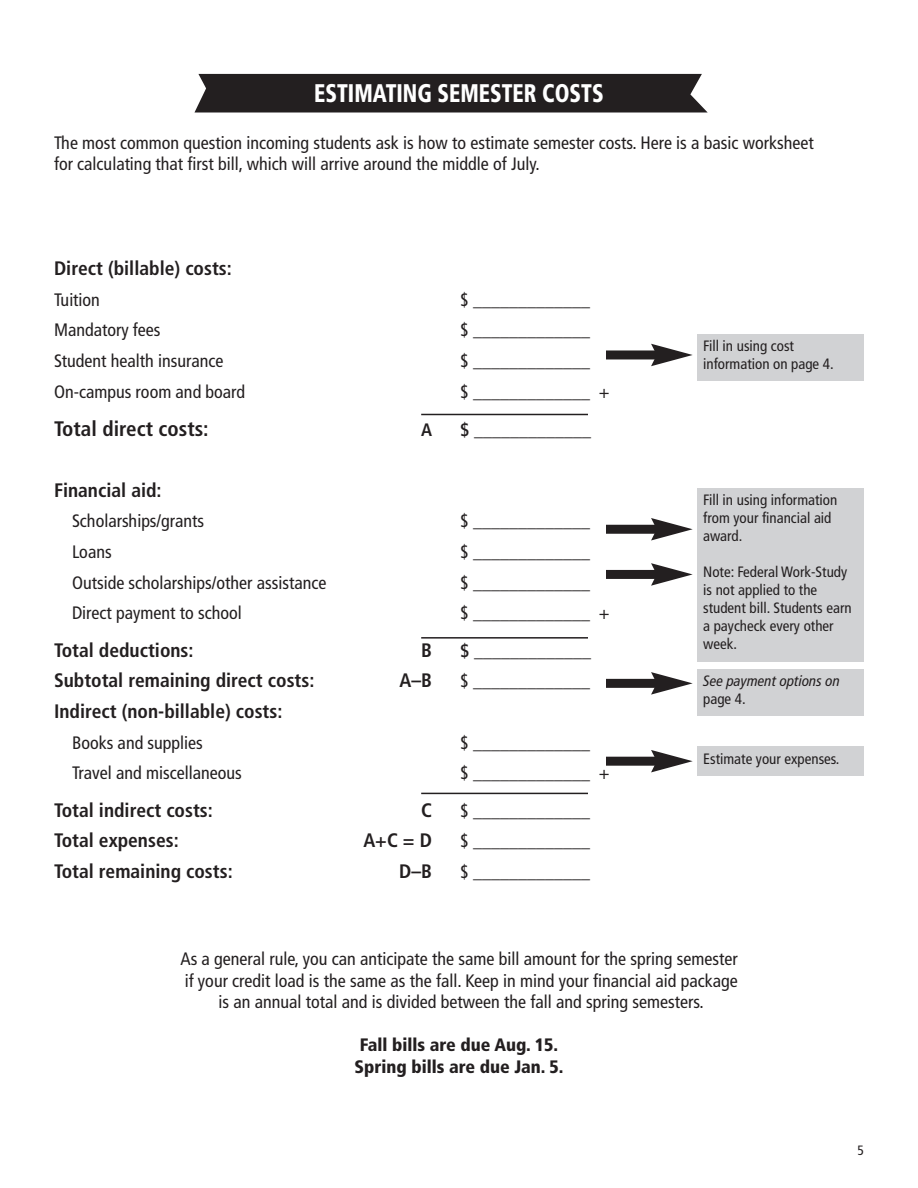
<style>
.page{position:relative;width:918px;height:1188px;background:#fff}
.page>*{position:absolute;margin:0;border:0;box-sizing:border-box;transform-origin:0 0}
.t1{font:900 condensed 25.5px "Frutiger";color:#fff;scale:.85 1}
.t2{font:700 condensed 21px "Frutiger";color:#231f20}
.t3{font:700 condensed 19.5px "Frutiger";color:#231f20}
.t4{font:condensed 18px/21.6px "Frutiger";color:#231f20;text-align:center}
.t5{font:900 condensed 18px/21.6px "Frutiger";color:#231f20}
.t6{font:700 condensed 18px "Frutiger";color:#231f20}
.t7{font:condensed 15px/18px "Frutiger";color:#231f20}
.t8{font:italic condensed 15px "Frutiger LT Pro";color:#231f20}
.t9{font:condensed 13.5px "Frutiger";color:#231f20}
</style>
<div class="page">
<div style="left:194px;top:74px;width:513px;height:38px;background:#231f20"></div>
<hr style="left:421px;top:414px;width:167px;height:1px;background:#231f20">
<hr style="left:421px;top:793px;width:167px;height:1px;background:#231f20">
<hr style="left:421px;top:637px;width:167px;height:2px;background:#231f20">
<div style="left:697px;top:334px;width:167px;height:47px;background:#d1d2d4"></div>
<div style="left:697px;top:488px;width:167px;height:174px;background:#d1d2d4"></div>
<div style="left:697px;top:669px;width:167px;height:47px;background:#d1d2d4"></div>
<div style="left:697px;top:746px;width:167px;height:30px;background:#d1d2d4"></div>
<div style="left:606px;top:757px;width:53px;height:9px;background:#231f20"></div>
<svg style="left:651px;top:750px;width:42px;height:22px"></svg>
<div style="left:606px;top:350px;width:53px;height:9px;background:#231f20"></div>
<svg style="left:651px;top:344px;width:42px;height:22px"></svg>
<div style="left:606px;top:525px;width:53px;height:9px;background:#231f20"></div>
<svg style="left:651px;top:518px;width:42px;height:23px"></svg>
<div style="left:606px;top:570px;width:53px;height:9px;background:#231f20"></div>
<svg style="left:651px;top:563px;width:42px;height:23px"></svg>
<div style="left:606px;top:679px;width:53px;height:9px;background:#231f20"></div>
<svg style="left:651px;top:672px;width:42px;height:23px"></svg>
<h1 class="t1" style="left:314px;top:83px;width:342px">ESTIMATING SEMESTER COSTS</h1>
<p class="t4" style="left:54px;top:133px;width:761px;text-align:left">The most common question incoming students ask is how to estimate semester costs. Here is a basic worksheet for calculating that first bill, which will arrive around the middle of July.</p>
<p class="t3" style="left:54px;top:261px;width:179px">Direct (billable) costs:</p>
<p class="t4" style="left:54px;top:290px;width:48px">Tuition</p>
<p class="t4" style="left:460px;top:290px;width:131px">$ _____________</p>
<p class="t4" style="left:54px;top:321px;width:108px">Mandatory fees</p>
<p class="t4" style="left:460px;top:321px;width:131px">$ _____________</p>
<p class="t4" style="left:54px;top:351px;width:171px">Student health insurance</p>
<p class="t4" style="left:460px;top:351px;width:131px">$ _____________</p>
<p class="t4" style="left:54px;top:382px;width:193px">On-campus room and board</p>
<p class="t4" style="left:460px;top:382px;width:151px">$ _____________ +</p>
<p class="t2" style="left:54px;top:420px;width:156px">Total direct costs:</p>
<p class="t6" style="left:421px;top:422px;width:12px">A</p>
<p class="t6" style="left:460px;top:422px;width:133px">$ _____________</p>
<p class="t3" style="left:54px;top:482px;width:109px">Financial aid:</p>
<p class="t4" style="left:72px;top:512px;width:134px">Scholarships/grants</p>
<p class="t4" style="left:460px;top:512px;width:131px">$ _____________</p>
<p class="t4" style="left:72px;top:543px;width:41px">Loans</p>
<p class="t4" style="left:460px;top:543px;width:131px">$ _____________</p>
<p class="t4" style="left:72px;top:573px;width:256px">Outside scholarships/other assistance</p>
<p class="t4" style="left:460px;top:573px;width:131px">$ _____________</p>
<p class="t4" style="left:72px;top:604px;width:171px">Direct payment to school</p>
<p class="t4" style="left:460px;top:604px;width:151px">$ _____________ +</p>
<p class="t3" style="left:54px;top:642px;width:141px">Total deductions:</p>
<p class="t3" style="left:421px;top:642px;width:12px">B</p>
<p class="t6" style="left:460px;top:643px;width:133px">$ _____________</p>
<p class="t3" style="left:54px;top:673px;width:262px">Subtotal remaining direct costs:</p>
<p class="t3" style="left:399px;top:673px;width:34px">A–B</p>
<p class="t4" style="left:460px;top:672px;width:131px">$ _____________</p>
<p class="t3" style="left:54px;top:703px;width:230px">Indirect (non-billable) costs:</p>
<p class="t4" style="left:72px;top:733px;width:132px">Books and supplies</p>
<p class="t4" style="left:460px;top:733px;width:131px">$ _____________</p>
<p class="t4" style="left:72px;top:764px;width:171px">Travel and miscellaneous</p>
<p class="t4" style="left:460px;top:764px;width:151px">$ _____________ +</p>
<p class="t3" style="left:54px;top:802px;width:160px">Total indirect costs:</p>
<p class="t3" style="left:421px;top:802px;width:12px">C</p>
<p class="t4" style="left:460px;top:801px;width:131px">$ _____________</p>
<p class="t3" style="left:54px;top:833px;width:126px">Total expenses:</p>
<p class="t3" style="left:363px;top:833px;width:70px">A+C = D</p>
<p class="t4" style="left:460px;top:832px;width:131px">$ _____________</p>
<p class="t3" style="left:54px;top:863px;width:180px">Total remaining costs:</p>
<p class="t3" style="left:399px;top:863px;width:34px">D–B</p>
<p class="t4" style="left:460px;top:862px;width:131px">$ _____________</p>
<p class="t7" style="left:703px;top:338px;width:132px">Fill in using cost information on page 4.</p>
<p class="t7" style="left:703px;top:492px;width:136px">Fill in using information from your financial aid award.</p>
<p class="t7" style="left:703px;top:564px;width:150px">Note: Federal Work-Study is not applied to the student bill. Students earn a paycheck every other week.</p>
<p class="t8" style="left:703px;top:675px;width:138px">See payment options on</p>
<p class="t7" style="left:703px;top:691px;width:44px">page 4.</p>
<p class="t7" style="left:703px;top:751px;width:138px">Estimate your expenses.</p>
<p class="t4" style="left:180px;top:949px;width:559px">As a general rule, you can anticipate the same bill amount for the spring semester if your credit load is the same as the fall. Keep in mind your financial aid package is an annual total and is divided between the fall and spring semesters.</p>
<p class="t5" style="left:354px;top:1036px;width:211px">Fall bills are due Aug. 15.<br>Spring bills are due Jan. 5.</p>
<p class="t9" style="left:858px;top:1145px;width:8px">5</p>
</div>
